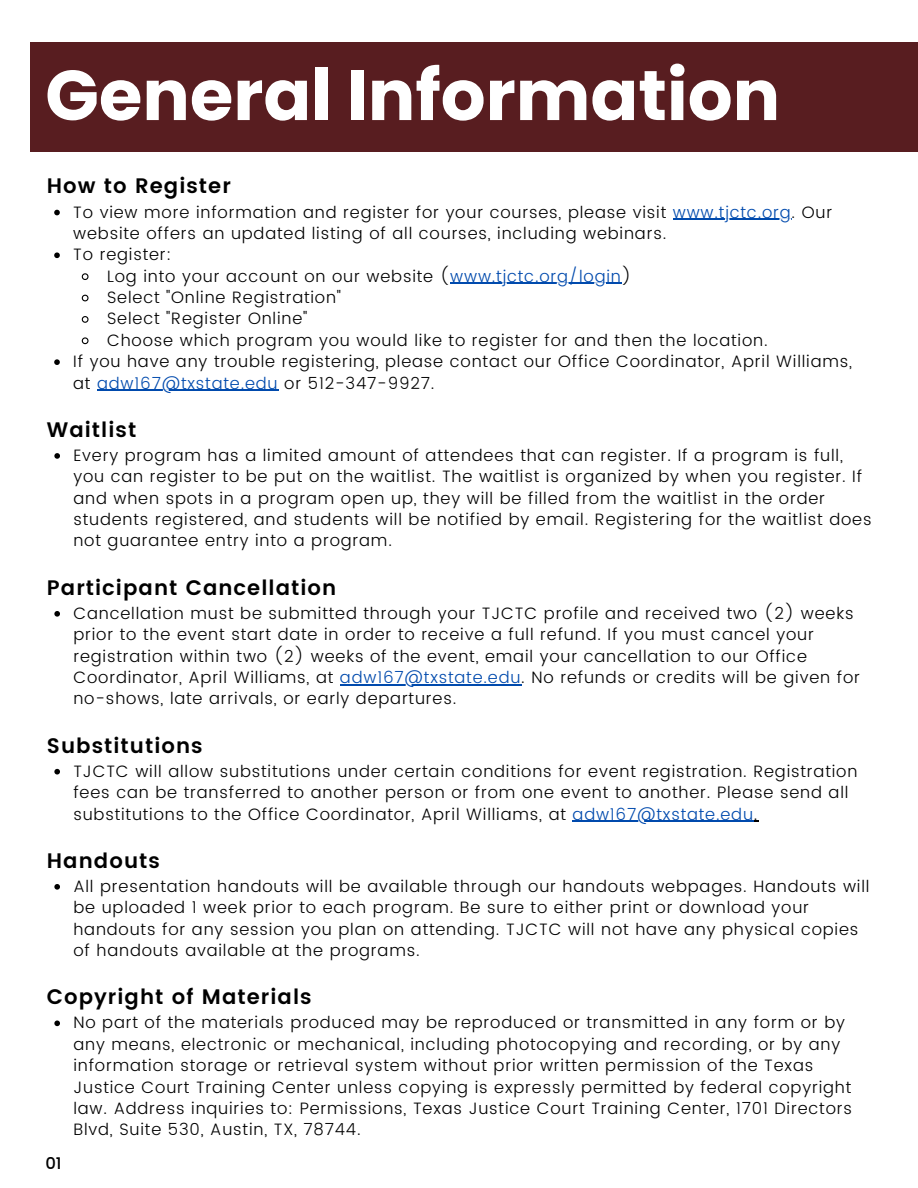
<style>
.page{position:relative;width:918px;height:1188px;background:#fff}
.page>*{position:absolute;margin:0;border:0;box-sizing:border-box;transform-origin:0 0}
.t1{font:700 70.5px "Poppins";color:#fff}
.t2{font:600 21px "Poppins";letter-spacing:.05em;color:#000}
.t3{font:300 16.5px/21.3px "Poppins";letter-spacing:.05em;color:#000}
.t4{font:300 16.5px "Poppins";letter-spacing:.05em;color:#004aad}
.t5{font:500 16.5px "Poppins";color:#000}
.s1{color:#004aad}
.s2{color:#000}
</style>
<div class="page">
<div style="left:30px;top:42px;width:888px;height:109px;background:#581d20"></div>
<svg style="left:54px;top:210px;width:6px;height:5px"></svg>
<hr style="left:673px;top:219px;width:119px;height:1px;background:#004aad">
<svg style="left:54px;top:252px;width:6px;height:6px"></svg>
<svg style="left:81px;top:273px;width:8px;height:7px"></svg>
<hr style="left:450px;top:283px;width:172px;height:1px;background:#004aad">
<svg style="left:81px;top:294px;width:8px;height:8px"></svg>
<svg style="left:81px;top:316px;width:8px;height:7px"></svg>
<svg style="left:81px;top:337px;width:8px;height:8px"></svg>
<svg style="left:54px;top:359px;width:6px;height:6px"></svg>
<hr style="left:97px;top:390px;width:181px;height:1px;background:#004aad">
<svg style="left:54px;top:453px;width:6px;height:6px"></svg>
<svg style="left:54px;top:611px;width:6px;height:6px"></svg>
<hr style="left:340px;top:684px;width:181px;height:1px;background:#004aad">
<svg style="left:54px;top:769px;width:6px;height:6px"></svg>
<hr style="left:573px;top:821px;width:181px;height:1px;background:#004aad">
<svg style="left:54px;top:1021px;width:6px;height:5px"></svg>
<svg style="left:54px;top:884px;width:6px;height:6px"></svg>
<h1 class="t1" style="left:45px;top:46px;width:736px">General Information</h1>
<p class="t2" style="left:47px;top:174px;width:186px">How to Register</p>
<p class="t3" style="left:73px;top:201px;width:760px">To view more information and register for your courses, please visit <span class="s1">www.tjctc.org</span>. Our</p>
<p class="t3" style="left:73px;top:223px;width:595px">website offers an updated listing of all courses, including webinars.</p>
<p class="t3" style="left:73px;top:244px;width:100px">To register:</p>
<p class="t3" style="left:107px;top:265px;width:526px">Log into your account on our website (<span class="s1">www.tjctc.org/login</span>)</p>
<p class="t3" style="left:107px;top:287px;width:236px">Select "Online Registration"</p>
<p class="t3" style="left:107px;top:308px;width:202px">Select "Register Online"</p>
<p class="t3" style="left:107px;top:330px;width:662px">Choose which program you would like to register for and then the location.</p>
<p class="t3" style="left:73px;top:351px;width:780px">If you have any trouble registering, please contact our Office Coordinator, April Williams,</p>
<p class="t4" style="left:73px;top:373px;width:363px"><span class="s2">at</span> adw167@txstate.edu <span class="s2">or 512-347-9927.</span></p>
<p class="t2" style="left:47px;top:417px;width:91px">Waitlist</p>
<p class="t3" style="left:73px;top:445px;width:800px">Every program has a limited amount of attendees that can register. If a program is full, you can register to be put on the waitlist. The waitlist is organized by when you register. If and when spots in a program open up, they will be filled from the waitlist in the order students registered, and students will be notified by email. Registering for the waitlist does not guarantee entry into a program.</p>
<p class="t2" style="left:47px;top:575px;width:291px">Participant Cancellation</p>
<p class="t3" style="left:73px;top:603px;width:788px">Cancellation must be submitted through your TJCTC profile and received two (2) weeks prior to the event start date in order to receive a full refund. If you must cancel your registration within two (2) weeks of the event, email your cancellation to our Office Coordinator, April Williams, at <span class="s1">adw167@txstate.edu</span>. No refunds or credits will be given for no-shows, late arrivals, or early departures.</p>
<p class="t2" style="left:47px;top:733px;width:157px">Substitutions</p>
<p class="t3" style="left:73px;top:760px;width:785px">TJCTC will allow substitutions under certain conditions for event registration. Registration fees can be transferred to another person or from one event to another. Please send all substitutions to the Office Coordinator, April Williams, at <span class="s1">adw167@txstate.edu</span>.</p>
<p class="t2" style="left:47px;top:848px;width:114px">Handouts</p>
<p class="t3" style="left:73px;top:876px;width:798px">All presentation handouts will be available through our handouts webpages. Handouts will be uploaded 1 week prior to each program. Be sure to either print or download your handouts for any session you plan on attending. TJCTC will not have any physical copies of handouts available at the programs.</p>
<p class="t2" style="left:47px;top:985px;width:266px">Copyright of Materials</p>
<p class="t5" style="left:45px;top:1154px;width:18px">01</p>
<p class="t3" style="left:73px;top:1012px;width:780px">No part of the materials produced may be reproduced or transmitted in any form or by any means, electronic or mechanical, including photocopying and recording, or by any information storage or retrieval system without prior written permission of the Texas Justice Court Training Center unless copying is expressly permitted by federal copyright law. Address inquiries to: Permissions, Texas Justice Court Training Center, 1701 Directors Blvd, Suite 530, Austin, TX, 78744.</p>
</div>
